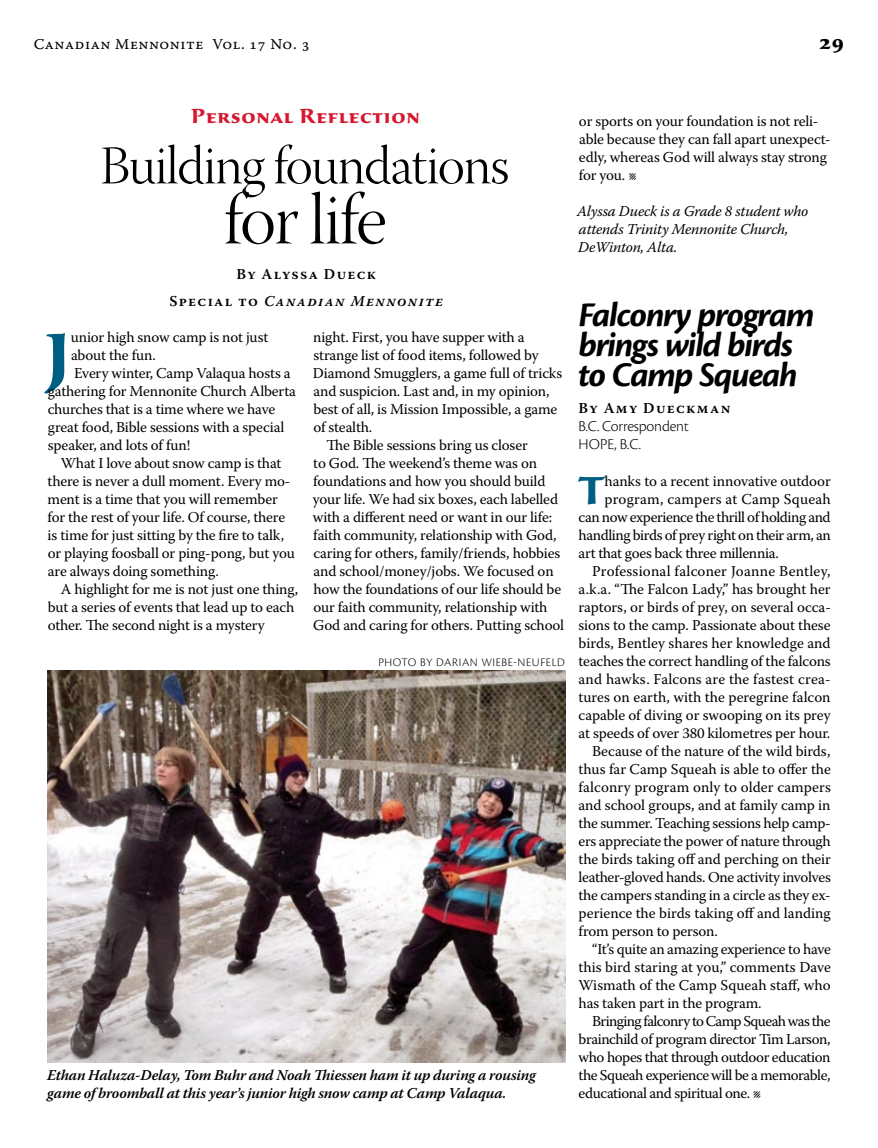
<style>
.page{position:relative;width:878px;height:1148px;background:#fff}
.page>*{position:absolute;margin:0;border:0;box-sizing:border-box;transform-origin:0 0}
.t1{font:72px "Warnock Pro Light Disp";letter-spacing:-.02em;color:#000}
.t2{font:700 66.3px "Sava Pro";color:#005e83}
.t3{font:54px "Warnock Pro Light Disp";letter-spacing:-.02em;color:#000}
.t4{font:700 40.65px "Sava Pro";color:#005e83}
.t5{font:italic 700 36px/30px "Cronos Pro";letter-spacing:-.04em;color:#000}
.t6{font:700 21px "Sava Pro";letter-spacing:.035em;color:#d7162f}
.t7{font:700 21px "Sava Pro";color:#000}
.t8{font:300 15.75px/18px "Cronos Pro";letter-spacing:-.01em;color:#000}
.t9{font:15px/18px "Warnock Pro";letter-spacing:-.01em;color:#000}
.t10{font:15px "Warnock Pro";letter-spacing:-.03em;color:#000}
.t11{font:italic 600 15px/18px "Warnock Pro";letter-spacing:-.015em;color:#000}
.t12{font:italic 15px/18px "Warnock Pro";letter-spacing:-.01em;color:#000}
.t13{font:15px "Warnock Pro";letter-spacing:.015em;color:#000}
.t14{font:600 15px/27px "Warnock Pro";letter-spacing:.09em;color:#000;text-align:center}
.t15{font:15px "Warnock Pro";letter-spacing:.01em;color:#000}
.t16{font:15px "Warnock Pro";letter-spacing:-.045em;color:#000}
.t17{font:15px "Warnock Pro Capt";letter-spacing:.035em;color:#000}
.t18{font:300 12px "Cronos Pro";letter-spacing:.045em;color:#000}
.s1{font-style:italic}
</style>
<div class="page">
<img style="left:47px;top:670px;width:518px;height:392px">
<p class="t17" style="left:34px;top:35px;width:277px">Canadian Mennonite Vol. 17 No. 3</p>
<h3 class="t7" style="left:819px;top:28px;width:27px">29</h3>
<h3 class="t6" style="left:191px;top:102px;width:230px">Personal Reflection</h3>
<h3 class="t3" style="left:100px;top:137px;width:410px">Building foundations</h3>
<h1 class="t1" style="left:223px;top:181px;width:165px">for life</h1>
<p class="t14" style="left:169px;top:261px;width:275px">By Alyssa Dueck<br>Special to <span class="s1">Canadian Mennonite</span></p>
<h2 class="t2" style="left:46px;top:312px;width:27px">J</h2>
<p class="t9" style="left:71px;top:328px;width:199px">unior high snow camp is not just</p>
<p class="t9" style="left:71px;top:346px;width:86px">about the fun.</p>
<p class="t9" style="left:74px;top:364px;width:218px">Every winter, Camp Valaqua hosts a</p>
<p class="t9" style="left:48px;top:382px;width:250px">gathering for Mennonite Church Alberta</p>
<p class="t9" style="left:48px;top:400px;width:229px">churches that is a time where we have</p>
<p class="t9" style="left:48px;top:418px;width:238px">great food, Bible sessions with a special</p>
<p class="t9" style="left:48px;top:436px;width:144px">speaker, and lots of fun!</p>
<p class="t9" style="left:61px;top:454px;width:222px">What I love about snow camp is that</p>
<p class="t9" style="left:48px;top:472px;width:244px">there is never a dull moment. Every mo-</p>
<p class="t9" style="left:48px;top:490px;width:232px">ment is a time that you will remember</p>
<p class="t9" style="left:48px;top:508px;width:239px">for the rest of your life. Of course, there</p>
<p class="t9" style="left:48px;top:526px;width:238px">is time for just sitting by the fire to talk,</p>
<p class="t9" style="left:48px;top:544px;width:249px">or playing foosball or ping-pong, but you</p>
<p class="t9" style="left:48px;top:562px;width:172px">are always doing something.</p>
<p class="t9" style="left:61px;top:580px;width:239px">A highlight for me is not just one thing,</p>
<p class="t9" style="left:48px;top:598px;width:248px">but a series of events that lead up to each</p>
<p class="t9" style="left:48px;top:616px;width:218px">other. The second night is a mystery</p>
<p class="t9" style="left:313px;top:328px;width:213px">night. First, you have supper with a</p>
<p class="t9" style="left:313px;top:346px;width:227px">strange list of food items, followed by</p>
<p class="t9" style="left:313px;top:364px;width:251px">Diamond Smugglers, a game full of tricks</p>
<p class="t9" style="left:313px;top:382px;width:237px">and suspicion. Last and, in my opinion,</p>
<p class="t9" style="left:313px;top:400px;width:245px">best of all, is Mission Impossible, a game</p>
<p class="t9" style="left:313px;top:418px;width:60px">of stealth.</p>
<p class="t9" style="left:326px;top:436px;width:203px">The Bible sessions bring us closer</p>
<p class="t9" style="left:313px;top:454px;width:225px">to God. The weekend’s theme was on</p>
<p class="t9" style="left:313px;top:472px;width:234px">foundations and how you should build</p>
<p class="t9" style="left:313px;top:490px;width:247px">your life. We had six boxes, each labelled</p>
<p class="t9" style="left:313px;top:508px;width:241px">with a different need or want in our life:</p>
<p class="t9" style="left:313px;top:526px;width:245px">faith community, relationship with God,</p>
<p class="t9" style="left:313px;top:544px;width:248px">caring for others, family/friends, hobbies</p>
<p class="t9" style="left:313px;top:562px;width:242px">and school/money/jobs. We focused on</p>
<p class="t9" style="left:313px;top:580px;width:249px">how the foundations of our life should be</p>
<p class="t9" style="left:313px;top:598px;width:236px">our faith community, relationship with</p>
<p class="t9" style="left:313px;top:616px;width:252px">God and caring for others. Putting school</p>
<p class="t18" style="left:378px;top:655px;width:186px">PHOTO BY DARIAN WIEBE-NEUFELD</p>
<p class="t11" style="left:47px;top:1066px;width:490px">Ethan Haluza-Delay, Tom Buhr and Noah Thiessen ham it up during a rousing game of broomball at this year’s junior high snow camp at Camp Valaqua.</p>
<p class="t9" style="left:579px;top:112px;width:253px">or sports on your foundation is not reli&shy;able because they can fall apart unexpect&shy;edly, whereas God will always stay strong for you. l</p>
<p class="t12" style="left:577px;top:202px;width:233px">Alyssa Dueck is a Grade 8 student who attends Trinity Mennonite Church,<br>DeWinton, Alta.</p>
<h3 class="t5" style="left:578px;top:300px;width:237px">Falconry program brings wild birds to Camp Squeah</h3>
<p class="t14" style="left:578px;top:394px;width:153px">By Amy Dueckman</p>
<p class="t8" style="left:578px;top:417px;width:112px">B.C. CORRESPONDENT<br>HOPE, B.C.</p>
<h3 class="t4" style="left:578px;top:463px;width:28px">T</h3>
<p class="t9" style="left:604px;top:472px;width:228px">hanks to a recent innovative outdoor</p>
<p class="t13" style="left:604px;top:490px;width:228px">program, campers at Camp Squeah</p>
<p class="t10" style="left:578px;top:508px;width:253px">can now experience the thrill of holding and</p>
<p class="t10" style="left:578px;top:526px;width:254px">handling birds of prey right on their arm, an</p>
<p class="t9" style="left:578px;top:544px;width:202px">art that goes back three millennia.</p>
<p class="t13" style="left:592px;top:562px;width:240px">Professional falconer Joanne Bentley,</p>
<p class="t9" style="left:578px;top:580px;width:253px">a.k.a. “The Falcon Lady,” has brought her</p>
<p class="t9" style="left:578px;top:598px;width:254px">raptors, or birds of prey, on several occa-</p>
<p class="t9" style="left:578px;top:616px;width:253px">sions to the camp. Passionate about these</p>
<p class="t9" style="left:578px;top:634px;width:254px">birds, Bentley shares her knowledge and</p>
<p class="t9" style="left:578px;top:652px;width:253px">teaches the correct handling of the falcons</p>
<p class="t15" style="left:578px;top:670px;width:253px">and hawks. Falcons are the fastest crea-</p>
<p class="t9" style="left:578px;top:688px;width:253px">tures on earth, with the peregrine falcon</p>
<p class="t9" style="left:578px;top:706px;width:254px">capable of diving or swooping on its prey</p>
<p class="t9" style="left:578px;top:724px;width:253px">at speeds of over 380 kilometres per hour.</p>
<p class="t9" style="left:592px;top:742px;width:240px">Because of the nature of the wild birds,</p>
<p class="t9" style="left:578px;top:760px;width:254px">thus far Camp Squeah is able to offer the</p>
<p class="t9" style="left:578px;top:778px;width:254px">falconry program only to older campers</p>
<p class="t9" style="left:578px;top:796px;width:253px">and school groups, and at family camp in</p>
<p class="t9" style="left:578px;top:814px;width:253px">the summer. Teaching sessions help camp-</p>
<p class="t9" style="left:578px;top:832px;width:254px">ers appreciate the power of nature through</p>
<p class="t9" style="left:578px;top:850px;width:254px">the birds taking off and perching on their</p>
<p class="t9" style="left:578px;top:868px;width:254px">leather-gloved hands. One activity involves</p>
<p class="t9" style="left:578px;top:886px;width:253px">the campers standing in a circle as they ex-</p>
<p class="t9" style="left:578px;top:904px;width:254px">perience the birds taking off and landing</p>
<p class="t9" style="left:578px;top:922px;width:141px">from person to person.</p>
<p class="t9" style="left:592px;top:940px;width:240px">“It’s quite an amazing experience to have</p>
<p class="t9" style="left:578px;top:958px;width:254px">this bird staring at you,” comments Dave</p>
<p class="t9" style="left:578px;top:976px;width:253px">Wismath of the Camp Squeah staff, who</p>
<p class="t9" style="left:578px;top:994px;width:184px">has taken part in the program.</p>
<p class="t16" style="left:592px;top:1012px;width:240px">Bringing falconry to Camp Squeah was the</p>
<p class="t10" style="left:578px;top:1030px;width:253px">brainchild of program director Tim Larson,</p>
<p class="t10" style="left:578px;top:1048px;width:253px">who hopes that through outdoor education</p>
<p class="t10" style="left:578px;top:1066px;width:253px">the Squeah experience will be a memorable,</p>
<p class="t10" style="left:578px;top:1084px;width:180px">educational and spiritual one. l</p>
</div>
